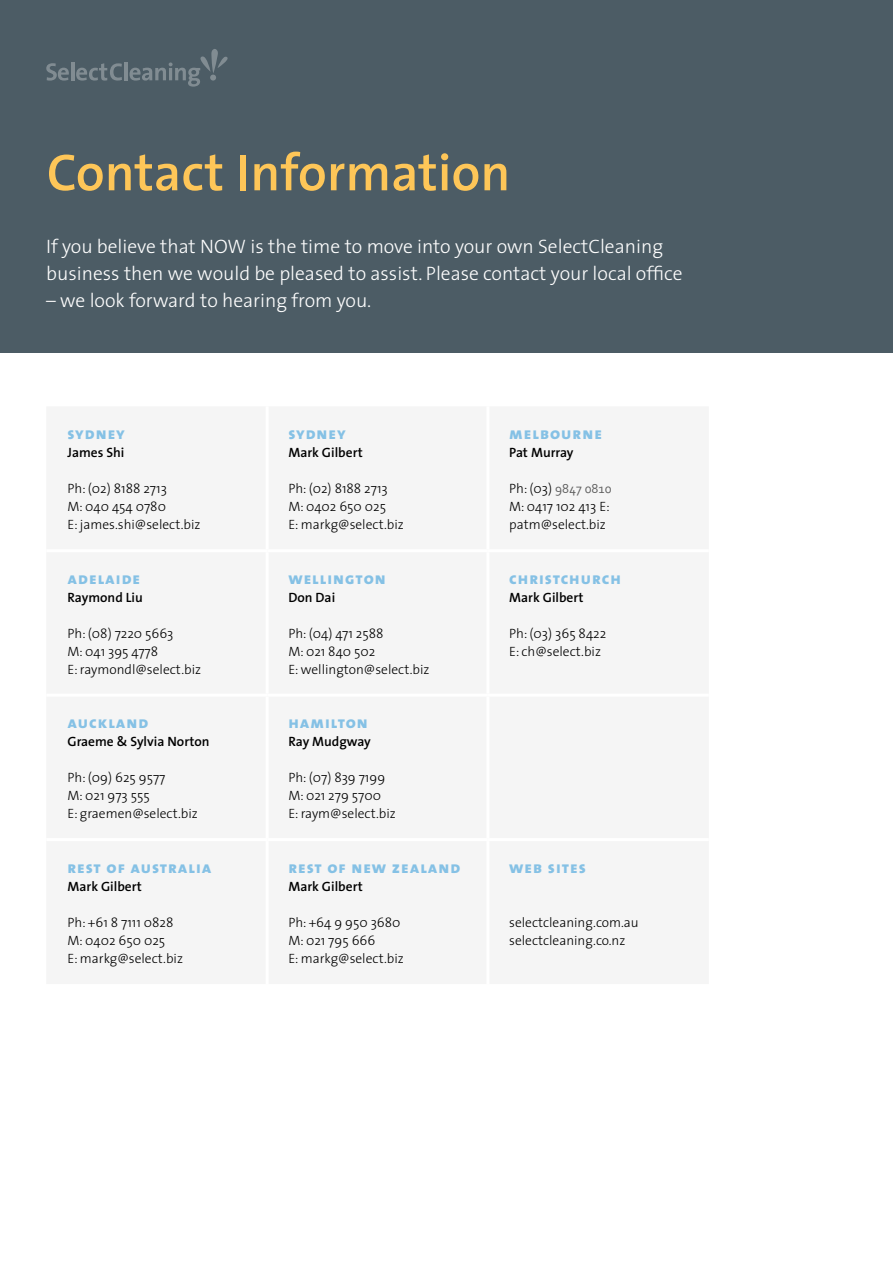
<style>
.page{position:relative;width:893px;height:1263px;background:#fff}
.page>*{position:absolute;margin:0;border:0;box-sizing:border-box;transform-origin:0 0}
.t1{font:600 52.5px "The Sans";color:#fec658}
.t2{font:300 19.5px/27px "The Sans";color:#fff}
.t3{font:16.5px "The Sans Extra Bold Caps";letter-spacing:.06em;color:#85c1e5}
.t4{font:300 13.5px/18px "The Sans";color:#000}
.t5{font:600 13.5px "The Sans";color:#000}
.t6{font:13.5px "Corbel";color:#5f5f5f}
.s1{font-family:"The Sans";font-weight:300;color:#000}
</style>
<div class="page">
<div style="left:0;top:0;width:893px;height:352px;background:#4c5c65"></div>
<svg style="left:46px;top:63px;width:23px;height:18px"></svg>
<hr style="left:71px;top:62px;width:3px;height:18px;background:#fff">
<svg style="left:76px;top:63px;width:46px;height:18px"></svg>
<hr style="left:124px;top:62px;width:3px;height:18px;background:#fff">
<svg style="left:130px;top:49px;width:98px;height:38px"></svg>
<h1 class="t1" style="left:47px;top:129px;width:465px">Contact Information</h1>
<h2 class="t2" style="left:46px;top:233px;width:638px">If you believe that NOW is the time to move into your own SelectCleaning business then we would be pleased to assist. Please contact your local office</h2>
<h2 class="t2" style="left:46px;top:287px;width:327px">– we look forward to hearing from you.</h2>
<p class="t3" style="left:68px;top:420px;width:59px">sydney</p>
<p class="t5" style="left:68px;top:442px;width:58px">James Shi</p>
<p class="t4" style="left:68px;top:479px;width:135px">Ph: (02) 8188 2713<br>M: 040 454 0780<br>E: james.shi@select.biz</p>
<p class="t3" style="left:68px;top:564px;width:74px">adelaide</p>
<p class="t5" style="left:68px;top:586px;width:77px">Raymond Liu</p>
<p class="t4" style="left:68px;top:624px;width:135px">Ph: (08) 7220 5663<br>M: 041 395 4778<br>E: raymondl@select.biz</p>
<p class="t3" style="left:68px;top:709px;width:82px">auckland</p>
<p class="t5" style="left:68px;top:730px;width:143px">Graeme &amp; Sylvia Norton</p>
<p class="t4" style="left:68px;top:768px;width:132px">Ph: (09) 625 9577<br>M: 021 973 555<br>E: graemen@select.biz</p>
<p class="t3" style="left:68px;top:853px;width:145px">rest of australia</p>
<p class="t5" style="left:68px;top:875px;width:76px">Mark Gilbert</p>
<p class="t4" style="left:68px;top:913px;width:117px">Ph: +61 8 7111 0828<br>M: 0402 650 025<br>E: markg@select.biz</p>
<p class="t3" style="left:288px;top:420px;width:59px">sydney</p>
<p class="t5" style="left:288px;top:442px;width:76px">Mark Gilbert</p>
<p class="t4" style="left:288px;top:479px;width:117px">Ph: (02) 8188 2713<br>M: 0402 650 025<br>E: markg@select.biz</p>
<p class="t3" style="left:288px;top:564px;width:99px">wellington</p>
<p class="t5" style="left:288px;top:586px;width:48px">Don Dai</p>
<p class="t4" style="left:288px;top:624px;width:143px">Ph: (04) 471 2588<br>M: 021 840 502<br>E: wellington@select.biz</p>
<p class="t3" style="left:288px;top:709px;width:81px">hamilton</p>
<p class="t5" style="left:288px;top:730px;width:84px">Ray Mudgway</p>
<p class="t4" style="left:288px;top:768px;width:109px">Ph: (07) 839 7199<br>M: 021 279 5700<br>E: raym@select.biz</p>
<p class="t3" style="left:288px;top:853px;width:174px">rest of new zealand</p>
<p class="t5" style="left:288px;top:875px;width:76px">Mark Gilbert</p>
<p class="t4" style="left:288px;top:913px;width:117px">Ph: +64 9 950 3680<br>M: 021 795 666<br>E: markg@select.biz</p>
<p class="t3" style="left:509px;top:420px;width:94px">melbourne</p>
<p class="t5" style="left:509px;top:442px;width:66px">Pat Murray</p>
<p class="t6" style="left:509px;top:480px;width:104px"><span class="s1">Ph: (03)</span> 9847 0810</p>
<p class="t4" style="left:509px;top:497px;width:102px">M: 0417 102 413 E: patm@select.biz</p>
<p class="t3" style="left:509px;top:564px;width:113px">christchurch</p>
<p class="t5" style="left:509px;top:586px;width:76px">Mark Gilbert</p>
<p class="t4" style="left:509px;top:624px;width:99px">Ph: (03) 365 8422<br>E: ch@select.biz</p>
<p class="t3" style="left:509px;top:853px;width:78px">web sites</p>
<p class="t4" style="left:509px;top:913px;width:131px">selectcleaning.com.au selectcleaning.co.nz</p>
</div>
